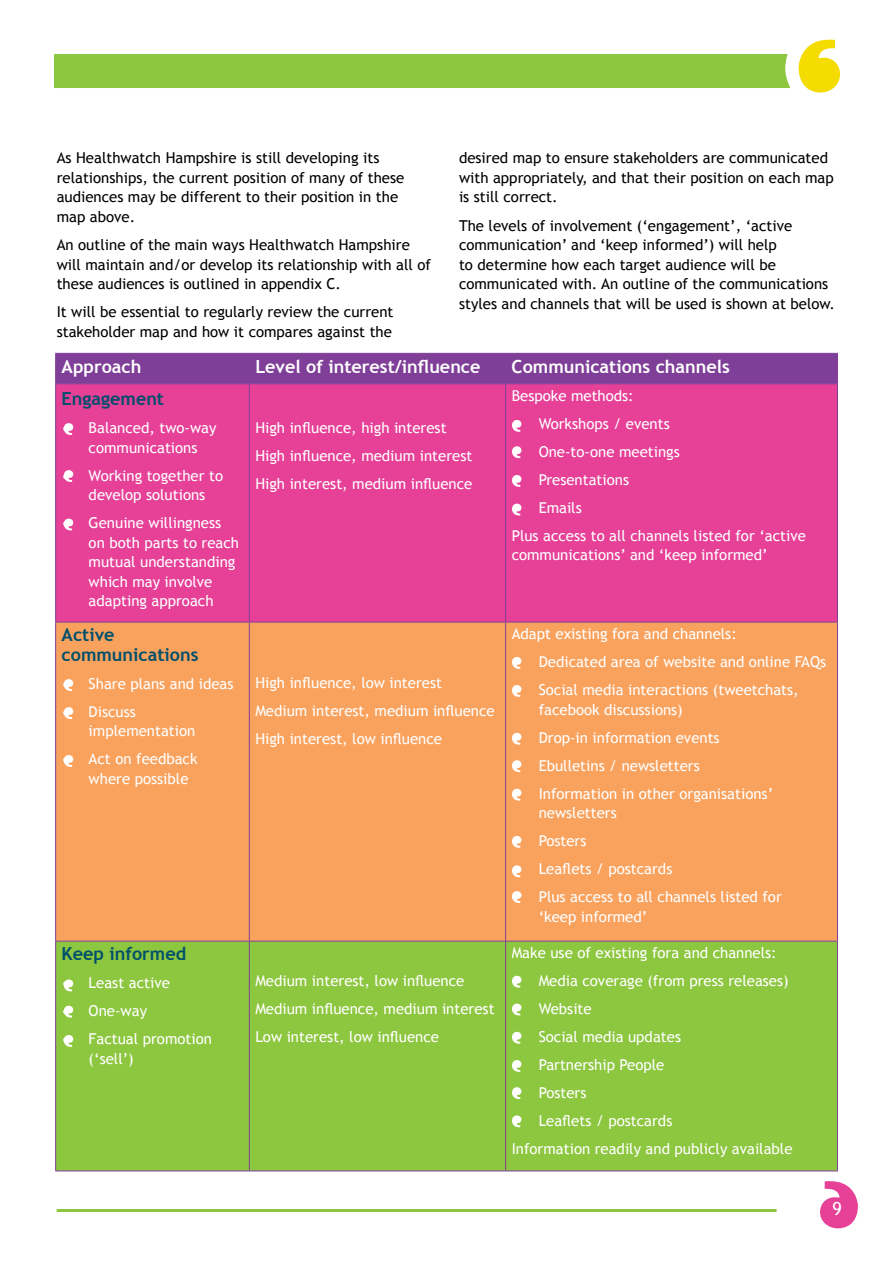
<style>
.page{position:relative;width:893px;height:1263px;background:#fff}
.page>*{position:absolute;margin:0;border:0;box-sizing:border-box;transform-origin:0 0}
.t1{font:700 18px "Trebuchet MS";color:#fff}
.t2{font:700 18px/19.5px "Trebuchet MS";color:#004f6b}
.t3{font:18px "Trebuchet MS";color:#fff}
.t4{font:15px/19.5px "Trebuchet MS";color:#fff}
.t5{font:15px/19.5px "Trebuchet MS";color:#000}
</style>
<div class="page">
<svg style="left:820px;top:1181px;width:38px;height:47px"></svg>
<hr style="left:57px;top:1209px;width:720px;height:3px;background:#8dc63f">
<div style="left:54px;top:54px;width:736px;height:34px;background:#8dc63f"></div>
<svg style="left:799px;top:39px;width:41px;height:53px"></svg>
<div style="left:56px;top:384px;width:781px;height:238px;background:#e64097"></div>
<div style="left:56px;top:623px;width:781px;height:318px;background:#f9a25e"></div>
<div style="left:56px;top:942px;width:781px;height:228px;background:#8dc63f"></div>
<div style="left:55px;top:353px;width:783px;height:30px;background:#7f3f98"></div>
<hr style="left:55px;top:383px;width:194px;height:1px;background:#7f3f98">
<hr style="left:55px;top:384px;width:1px;height:238px;background:#7f3f98">
<hr style="left:249px;top:383px;width:257px;height:1px;background:#7f3f98">
<hr style="left:249px;top:384px;width:1px;height:238px;background:#7f3f98">
<hr style="left:506px;top:383px;width:332px;height:1px;background:#7f3f98">
<hr style="left:505px;top:384px;width:1px;height:238px;background:#7f3f98">
<hr style="left:837px;top:384px;width:1px;height:238px;background:#7f3f98">
<hr style="left:55px;top:622px;width:194px;height:1px;background:#7f3f98">
<hr style="left:55px;top:622px;width:1px;height:319px;background:#7f3f98">
<hr style="left:249px;top:622px;width:257px;height:1px;background:#7f3f98">
<hr style="left:249px;top:622px;width:1px;height:319px;background:#7f3f98">
<hr style="left:506px;top:622px;width:332px;height:1px;background:#7f3f98">
<hr style="left:505px;top:622px;width:1px;height:319px;background:#7f3f98">
<hr style="left:837px;top:622px;width:1px;height:319px;background:#7f3f98">
<hr style="left:55px;top:941px;width:194px;height:1px;background:#7f3f98">
<hr style="left:55px;top:941px;width:1px;height:229px;background:#7f3f98">
<hr style="left:249px;top:941px;width:257px;height:1px;background:#7f3f98">
<hr style="left:249px;top:941px;width:1px;height:229px;background:#7f3f98">
<hr style="left:506px;top:941px;width:332px;height:1px;background:#7f3f98">
<hr style="left:505px;top:941px;width:1px;height:229px;background:#7f3f98">
<hr style="left:837px;top:941px;width:1px;height:229px;background:#7f3f98">
<hr style="left:55px;top:1170px;width:194px;height:1px;background:#7f3f98">
<hr style="left:249px;top:1170px;width:257px;height:1px;background:#7f3f98">
<hr style="left:506px;top:1170px;width:332px;height:1px;background:#7f3f98">
<svg style="left:64px;top:423px;width:9px;height:12px"></svg>
<svg style="left:64px;top:470px;width:9px;height:12px"></svg>
<svg style="left:64px;top:519px;width:9px;height:11px"></svg>
<svg style="left:64px;top:679px;width:9px;height:12px"></svg>
<svg style="left:64px;top:707px;width:9px;height:12px"></svg>
<svg style="left:64px;top:755px;width:9px;height:12px"></svg>
<svg style="left:512px;top:420px;width:9px;height:12px"></svg>
<svg style="left:64px;top:979px;width:9px;height:12px"></svg>
<svg style="left:64px;top:1006px;width:9px;height:11px"></svg>
<svg style="left:64px;top:1035px;width:9px;height:12px"></svg>
<svg style="left:512px;top:446px;width:9px;height:12px"></svg>
<svg style="left:512px;top:475px;width:9px;height:12px"></svg>
<svg style="left:512px;top:504px;width:9px;height:11px"></svg>
<svg style="left:512px;top:657px;width:9px;height:12px"></svg>
<svg style="left:512px;top:685px;width:9px;height:12px"></svg>
<svg style="left:512px;top:733px;width:9px;height:12px"></svg>
<svg style="left:512px;top:760px;width:9px;height:12px"></svg>
<svg style="left:512px;top:789px;width:9px;height:12px"></svg>
<svg style="left:512px;top:836px;width:9px;height:12px"></svg>
<svg style="left:512px;top:865px;width:9px;height:12px"></svg>
<svg style="left:512px;top:976px;width:9px;height:12px"></svg>
<svg style="left:512px;top:1003px;width:9px;height:12px"></svg>
<svg style="left:512px;top:1032px;width:9px;height:12px"></svg>
<svg style="left:512px;top:1060px;width:9px;height:12px"></svg>
<svg style="left:512px;top:891px;width:9px;height:12px"></svg>
<svg style="left:512px;top:1087px;width:9px;height:12px"></svg>
<svg style="left:512px;top:1115px;width:9px;height:12px"></svg>
<p class="t5" style="left:57px;top:149px;width:349px">As Healthwatch Hampshire is still developing its relationships, the current position of many of these audiences may be different to their position in the map above.</p>
<p class="t5" style="left:57px;top:235px;width:376px">An outline of the main ways Healthwatch Hampshire will maintain and/or develop its relationship with all of these audiences is outlined in appendix C.</p>
<p class="t5" style="left:57px;top:302px;width:338px">It will be essential to regularly review the current stakeholder map and how it compares against the</p>
<p class="t5" style="left:459px;top:149px;width:376px">desired map to ensure stakeholders are communicated with appropriately, and that their position on each map is still correct.</p>
<p class="t5" style="left:459px;top:216px;width:377px">The levels of involvement (‘engagement’, ‘active communication’ and ‘keep informed’) will help<br>to determine how each target audience will be communicated with. An outline of the communications styles and channels that will be used is shown at below.</p>
<p class="t1" style="left:62px;top:355px;width:81px">Approach</p>
<p class="t1" style="left:255px;top:355px;width:227px">Level of interest/influence</p>
<p class="t1" style="left:512px;top:355px;width:220px">Communications channels</p>
<p class="t2" style="left:62px;top:389px;width:104px">Engagement</p>
<p class="t4" style="left:62px;top:418px;width:156px;text-align:center">• Balanced, two-way communications</p>
<p class="t4" style="left:89px;top:466px;width:136px;text-indent:-27px">• Working together to develop solutions</p>
<p class="t4" style="left:89px;top:513px;width:152px;text-indent:-27px">• Genuine willingness on both parts to reach mutual understanding which may involve adapting approach</p>
<p class="t4" style="left:512px;top:386px;width:124px">Bespoke methods:</p>
<p class="t4" style="left:512px;top:414px;width:160px">• Workshops / events</p>
<p class="t4" style="left:512px;top:442px;width:170px">• One-to-one meetings</p>
<p class="t4" style="left:512px;top:470px;width:119px">• Presentations</p>
<p class="t4" style="left:512px;top:494px;width:296px;line-height:28px">• Emails<br>Plus access to all channels listed for ‘active</p>
<p class="t4" style="left:512px;top:545px;width:257px">communications’ and ‘keep informed’</p>
<p class="t4" style="left:255px;top:414px;width:218px;line-height:28px">High influence, high interest<br>High influence, medium interest<br>High interest, medium influence</p>
<p class="t2" style="left:62px;top:625px;width:138px">Active communications</p>
<p class="t4" style="left:62px;top:674px;width:173px">• Share plans and ideas</p>
<p class="t4" style="left:89px;top:702px;width:108px;text-indent:-27px">• Discuss implementation</p>
<p class="t4" style="left:89px;top:749px;width:110px;text-indent:-27px">• Act on feedback where possible</p>
<p class="t2" style="left:62px;top:944px;width:126px">Keep informed</p>
<p class="t4" style="left:62px;top:973px;width:110px">• Least active</p>
<p class="t4" style="left:62px;top:1001px;width:87px">• One-way</p>
<p class="t4" style="left:89px;top:1029px;width:125px;text-indent:-27px">• Factual promotion (‘sell’)</p>
<p class="t4" style="left:255px;top:669px;width:241px;line-height:28px">High influence, low interest<br>Medium interest, medium influence<br>High interest, low influence</p>
<p class="t4" style="left:255px;top:967px;width:241px;line-height:28px">Medium interest, low influence<br>Medium influence, medium interest<br>Low interest, low influence</p>
<p class="t4" style="left:512px;top:624px;width:227px">Adapt existing fora and channels:</p>
<p class="t4" style="left:512px;top:652px;width:316px">• Dedicated area of website and online FAQs</p>
<p class="t4" style="left:539px;top:680px;width:262px;text-indent:-27px">• Social media interactions (tweetchats, facebook discussions)</p>
<p class="t4" style="left:512px;top:728px;width:210px">• Drop-in information events</p>
<p class="t4" style="left:512px;top:756px;width:190px">• Ebulletins / newsletters</p>
<p class="t4" style="left:539px;top:784px;width:236px;text-indent:-27px">• Information in other organisations’ newsletters</p>
<p class="t4" style="left:512px;top:831px;width:76px">• Posters</p>
<p class="t4" style="left:512px;top:859px;width:162px">• Leaflets / postcards</p>
<p class="t4" style="left:539px;top:887px;width:245px;text-indent:-27px">• Plus access to all channels listed for ‘keep informed’</p>
<p class="t4" style="left:512px;top:943px;width:267px">Make use of existing fora and channels:</p>
<p class="t4" style="left:512px;top:971px;width:279px">• Media coverage (from press releases)</p>
<p class="t4" style="left:512px;top:999px;width:82px">• Website</p>
<p class="t4" style="left:512px;top:1027px;width:171px">• Social media updates</p>
<p class="t4" style="left:512px;top:1055px;width:154px">• Partnership People</p>
<p class="t4" style="left:512px;top:1083px;width:76px">• Posters</p>
<p class="t4" style="left:512px;top:1107px;width:282px;line-height:28px">• Leaflets / postcards<br>Information readily and publicly available</p>
<p class="t3" style="left:832px;top:1198px;width:11px">9</p>
</div>
